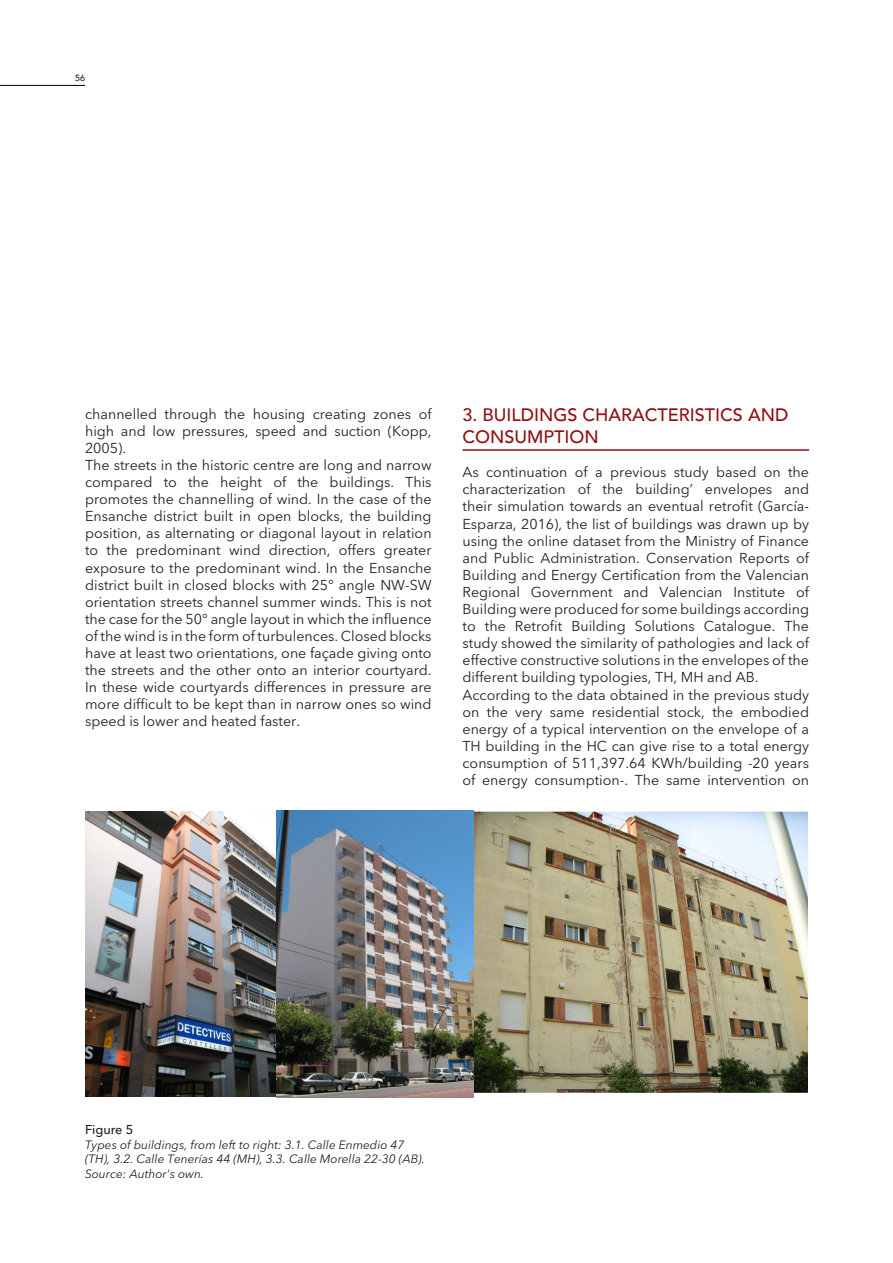
<style>
.page{position:relative;width:893px;height:1263px;background:#fff}
.page>*{position:absolute;margin:0;border:0;box-sizing:border-box;transform-origin:0 0}
.t1{font:500 18px/21.6px "Avenir LT";color:#911013}
.t2{font:14.25px/17.1px "Avenir Next LT Pro";color:#231f20}
.t3{font:500 12.75px "Avenir Next LT Pro";color:#231f20}
.t4{font:italic 12px/14.4px "Avenir Next LT Pro";color:#231f20}
.t5{font:500 9px "Avenir LT";color:#231f20}
</style>
<div class="page">
<hr style="left:0;top:85px;width:85px;height:1px;background:#000">
<hr style="left:462px;top:449px;width:347px;height:2px;background:#911013">
<img style="left:85px;top:812px;width:191px;height:284px">
<img style="left:473px;top:812px;width:335px;height:281px">
<img style="left:276px;top:810px;width:197px;height:287px">
<p class="t5" style="left:75px;top:73px;width:12px">56</p>
<p class="t2" style="left:85px;top:405px;width:348px">channelled through the housing creating zones of high and low pressures, speed and suction (Kopp, 2005).<br>The streets in the historic centre are long and narrow compared to the height of the buildings. This promotes the channelling of wind. In the case of the Ensanche district built in open blocks, the building position, as alternating or diagonal layout in relation to the predominant wind direction, offers greater exposure to the predominant wind. In the Ensanche district built in closed blocks with 25° angle NW-SW orientation streets channel summer winds. This is not the case for the 50° angle layout in which the influence of the wind is in the form of turbulences. Closed blocks have at least two orientations, one façade giving onto the streets and the other onto an interior courtyard.<br>In these wide courtyards differences in pressure are more difficult to be kept than in narrow ones so wind speed is lower and heated faster.</p>
<p class="t1" style="left:462px;top:405px;width:327px">3. BUILDINGS CHARACTERISTICS AND<br>CONSUMPTION</p>
<p class="t2" style="left:462px;top:464px;width:348px">As continuation of a previous study based on the characterization of the building’ envelopes and their simulation towards an eventual retrofit (García-Esparza, 2016), the list of buildings was drawn up by using the online dataset from the Ministry of Finance and Public Administration. Conservation Reports of Building and Energy Certification from the Valencian Regional Government and Valencian Institute of Building were produced for some buildings according to the Retrofit Building Solutions Catalogue. The study showed the similarity of pathologies and lack of effective constructive solutions in the envelopes of the different building typologies, TH, MH and AB.<br>According to the data obtained in the previous study on the very same residential stock, the embodied energy of a typical intervention on the envelope of a TH building in the HC can give rise to a total energy consumption of 511,397.64 KWh/building -20 years of energy consumption-. The same intervention on</p>
<p class="t3" style="left:85px;top:1122px;width:50px">Figure 5</p>
<p class="t4" style="left:85px;top:1137px;width:341px">Types of buildings, from left to right: 3.1. Calle Enmedio 47 (TH), 3.2. Calle Tenerías 44 (MH), 3.3. Calle Morella 22-30 (AB).<br>Source: Author's own.</p>
</div>
